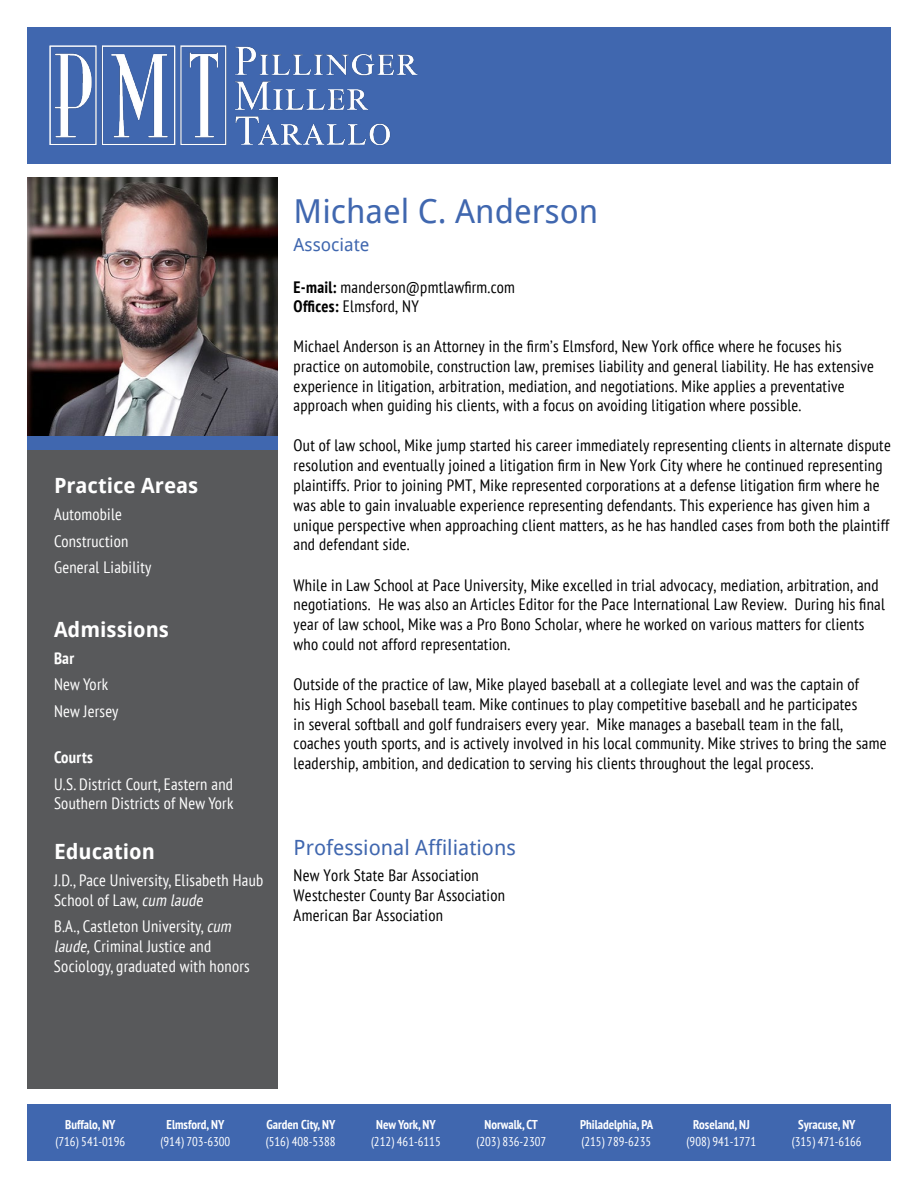
<style>
.page{position:relative;width:918px;height:1188px;background:#fff}
.page>*{position:absolute;margin:0;border:0;box-sizing:border-box;transform-origin:0 0}
.t1{font:33px "Droid Sans";color:#4067af}
.t2{font:700 21px "Droid Sans";color:#fff}
.t3{font:21px "Droid Sans";color:#4067af}
.t4{font:18px "Droid Sans";color:#4067af}
.t5{font:condensed 16.5px/19.8px "PT Sans";letter-spacing:.015em;color:#000}
.t6{font:condensed 16.5px/19.8px "PT Sans";letter-spacing:.015em;color:#fff}
.t7{font:700 condensed 16.5px "PT Sans";letter-spacing:.015em;color:#fff}
.t8{font:condensed 12.75px "PT Sans";color:#fff}
.t9{font:700 condensed 12.75px "PT Sans";color:#fff}
.s1{font-style:italic}
.s2{font-weight:700}
</style>
<div class="page">
<div style="left:27px;top:382px;width:251px;height:136px;background:#4067af"></div>
<div style="left:27px;top:27px;width:864px;height:136px;background:#4067af"></div>
<img style="left:49px;top:46px;width:369px;height:99px">
<img style="left:27px;top:178px;width:251px;height:257px">
<div style="left:27px;top:450px;width:251px;height:639px;background:#58595b"></div>
<div style="left:27px;top:1105px;width:864px;height:56px;background:#4067af"></div>
<p class="t2" style="left:54px;top:471px;width:146px">Practice Areas</p>
<p class="t6" style="left:54px;top:501px;width:99px;line-height:26.5px">Automobile<br>Construction<br>General Liability</p>
<p class="t2" style="left:54px;top:615px;width:117px">Admissions</p>
<p class="t7" style="left:54px;top:647px;width:22px">Bar</p>
<p class="t6" style="left:54px;top:671px;width:66px;line-height:26.5px">New York<br>New Jersey</p>
<p class="t7" style="left:54px;top:746px;width:40px">Courts</p>
<p class="t6" style="left:54px;top:773px;width:181px">U.S. District Court, Eastern and<br>Southern Districts of New York</p>
<p class="t2" style="left:54px;top:837px;width:103px">Education</p>
<p class="t6" style="left:54px;top:870px;width:211px">J.D., Pace University, Elisabeth Haub<br>School of Law, <span class="s1">cum laude</span></p>
<p class="t6" style="left:54px;top:916px;width:197px">B.A., Castleton University, <span class="s1">cum laude,</span>Criminal Justice and<br>Sociology, graduated with honors</p>
<h1 class="t1" style="left:294px;top:188px;width:306px">Michael C. Anderson</h1>
<p class="t4" style="left:294px;top:232px;width:77px">Associate</p>
<p class="t5" style="left:294px;top:277px;width:223px"><span class="s2">E-mail:</span> manderson@pmtlawfirm.com<br><span class="s2">Offices:</span> Elmsford, NY</p>
<p class="t5" style="left:294px;top:336px;width:582px">Michael Anderson is an Attorney in the firm’s Elmsford, New York office where he focuses his practice on automobile, construction law, premises liability and general liability. He has extensive experience in litigation, arbitration, mediation, and negotiations. Mike applies a preventative approach when guiding his clients, with a focus on avoiding litigation where possible.</p>
<p class="t5" style="left:294px;top:435px;width:599px">Out of law school, Mike jump started his career immediately representing clients in alternate dispute resolution and eventually joined a litigation firm in New York City where he continued representing plaintiffs. Prior to joining PMT, Mike represented corporations at a defense litigation firm where he was able to gain invaluable experience representing defendants. This experience has given him a unique perspective when approaching client matters, as he has handled cases from both the plaintiff and defendant side.</p>
<p class="t5" style="left:294px;top:574px;width:593px">While in Law School at Pace University, Mike excelled in trial advocacy, mediation, arbitration, and negotiations. He was also an Articles Editor for the Pace International Law Review. During his final year of law school, Mike was a Pro Bono Scholar, where he worked on various matters for clients who could not afford representation.</p>
<p class="t5" style="left:294px;top:674px;width:594px">Outside of the practice of law, Mike played baseball at a collegiate level and was the captain of<br>his High School baseball team. Mike continues to play competitive baseball and he participates<br>in several softball and golf fundraisers every year. Mike manages a baseball team in the fall, coaches youth sports, and is actively involved in his local community. Mike strives to bring the same leadership, ambition, and dedication to serving his clients throughout the legal process.</p>
<p class="t3" style="left:294px;top:833px;width:224px">Professional Affiliations</p>
<p class="t5" style="left:294px;top:865px;width:213px">New York State Bar Association<br>Westchester County Bar Association<br>American Bar Association</p>
<p class="t9" style="left:65px;top:1116px;width:52px">Buffalo, NY</p>
<p class="t8" style="left:55px;top:1133px;width:71px">(716) 541-0196</p>
<p class="t9" style="left:167px;top:1116px;width:59px">Elmsford, NY</p>
<p class="t8" style="left:161px;top:1133px;width:71px">(914) 703-6300</p>
<p class="t9" style="left:266px;top:1116px;width:70px">Garden City, NY</p>
<p class="t8" style="left:266px;top:1133px;width:71px">(516) 408-5388</p>
<p class="t9" style="left:376px;top:1116px;width:61px">New York, NY</p>
<p class="t8" style="left:371px;top:1133px;width:71px">(212) 461-6115</p>
<p class="t9" style="left:485px;top:1116px;width:55px">Norwalk, CT</p>
<p class="t8" style="left:477px;top:1133px;width:71px">(203) 836-2307</p>
<p class="t9" style="left:580px;top:1116px;width:75px">Philadelphia, PA</p>
<p class="t8" style="left:581px;top:1133px;width:71px">(215) 789-6235</p>
<p class="t9" style="left:693px;top:1116px;width:58px">Roseland, NJ</p>
<p class="t8" style="left:687px;top:1133px;width:71px">(908) 941-1771</p>
<p class="t9" style="left:798px;top:1116px;width:59px">Syracuse, NY</p>
<p class="t8" style="left:792px;top:1133px;width:71px">(315) 471-6166</p>
</div>
